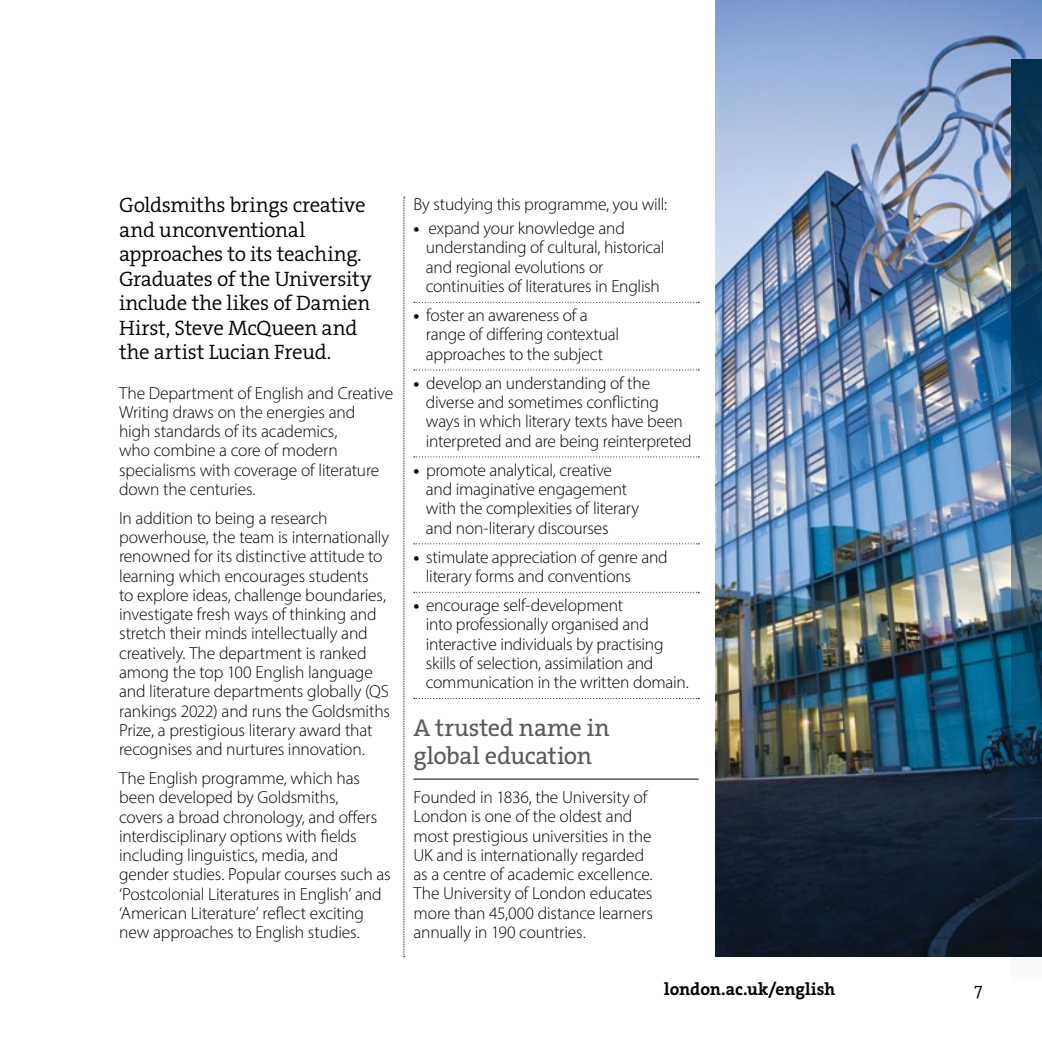
<style>
.page{position:relative;width:1042px;height:1042px;background:#fff}
.page>*{position:absolute;margin:0;border:0;box-sizing:border-box;transform-origin:0 0}
.P__subhead{font:24.5px/28px "The Serif HP5 Plain";letter-spacing:-.015em;color:#58595b}
.P__standfirst_text{font:21px/24.5px "The Serif HP4 Se Lig";letter-spacing:-.015em;color:#000}
.P__body_copy{font:300 17.5px/19.2px "Myriad Pro";letter-spacing:-.01em;color:#000}
.P__bullet_points{font:300 17.5px/19.2px "Myriad Pro";letter-spacing:-.015em;color:#000}
.P__bullet_points_LAS{font:300 17.5px/19.2px "Myriad Pro";letter-spacing:-.015em;color:#000}
.t1{font:17.5px "The Serif HP7 Bld";letter-spacing:-.005em;color:#000}
.t2{font:17.5px "The Serif HP4 Se Lig";color:#000}
.s1{font-weight:700}
</style>
<div class="page">
<img style="left:716px;top:0;width:326px;height:957px">
<svg style="left:1011px;top:60px;width:31px;height:897px;background:#183f5a"></svg>
<svg style="left:403px;top:197px;width:2px;height:760px;background:#c2c2c2"></svg>
<svg style="left:414px;top:302px;width:285px;height:1px"></svg>
<svg style="left:414px;top:369px;width:285px;height:1px"></svg>
<svg style="left:414px;top:456px;width:285px;height:1px"></svg>
<svg style="left:414px;top:543px;width:285px;height:1px"></svg>
<svg style="left:414px;top:592px;width:285px;height:1px"></svg>
<svg style="left:414px;top:698px;width:285px;height:1px"></svg>
<hr style="left:413px;top:779px;width:286px;height:1px;background:#000">
<p class="P__standfirst_text" style="left:119px;top:193px;width:254px">Goldsmiths brings creative and unconventional approaches to its teaching.<br>Graduates of the University include the likes of Damien<br>Hirst, Steve McQueen and the artist Lucian Freud.</p>
<p class="P__body_copy" style="left:119px;top:383px;width:276px">The Department of English and Creative<br>Writing draws on the energies and<br>high standards of its academics,<br>who combine a core of modern specialisms with coverage of literature down the centuries.</p>
<p class="P__body_copy" style="left:119px;top:508px;width:272px">In addition to being a research powerhouse, the team is internationally renowned for its distinctive attitude to learning which encourages students<br>to explore ideas, challenge boundaries, investigate fresh ways of thinking and stretch their minds intellectually and creatively. The department is ranked among the top 100 English language and literature departments globally (QS rankings 2022) and runs the Goldsmiths Prize, a prestigious literary award that recognises and nurtures innovation.</p>
<p class="P__body_copy" style="left:119px;top:768px;width:273px">The English programme, which has been developed by Goldsmiths,<br>covers a broad chronology, and offers interdisciplinary options with fields including linguistics, media, and gender studies. Popular courses such as ‘Postcolonial Literatures in English’ and ‘American Literature’ reflect exciting new approaches to English studies.</p>
<p class="P__body_copy" style="left:413px;top:194px;width:255px">By studying this programme, you will:</p>
<p class="P__bullet_points" style="left:426px;top:218px;width:240px;text-indent:-12px"><span class="s1">•</span> expand your knowledge and understanding of cultural, historical and regional evolutions or continuities of literatures in English</p>
<p class="P__bullet_points" style="left:426px;top:305px;width:195px;text-indent:-12px"><span class="s1">•</span> foster an awareness of a range of differing contextual approaches to the subject</p>
<p class="P__bullet_points" style="left:426px;top:373px;width:267px;text-indent:-12px"><span class="s1">•</span> develop an understanding of the diverse and sometimes conflicting ways in which literary texts have been interpreted and are being reinterpreted</p>
<p class="P__bullet_points" style="left:426px;top:460px;width:215px;text-indent:-12px"><span class="s1">•</span> promote analytical, creative and imaginative engagement with the complexities of literary and non-literary discourses</p>
<p class="P__bullet_points" style="left:426px;top:547px;width:243px;text-indent:-12px"><span class="s1">•</span> stimulate appreciation of genre and literary forms and conventions</p>
<p class="P__bullet_points_LAS" style="left:426px;top:595px;width:264px;text-indent:-12px"><span class="s1">•</span> encourage self-development<br>into professionally organised and interactive individuals by practising skills of selection, assimilation and communication in the written domain.</p>
<h2 class="P__subhead" style="left:413px;top:714px;width:198px">A trusted name in global education</h2>
<p class="P__body_copy" style="left:413px;top:787px;width:241px">Founded in 1836, the University of London is one of the oldest and most prestigious universities in the UK and is internationally regarded as a centre of academic excellence.<br>The University of London educates more than 45,000 distance learners annually in 190 countries.</p>
<p class="t1" style="left:664px;top:978px;width:172px">london.ac.uk/english</p>
<p class="t2" style="left:974px;top:978px;width:10px">7</p>
</div>
